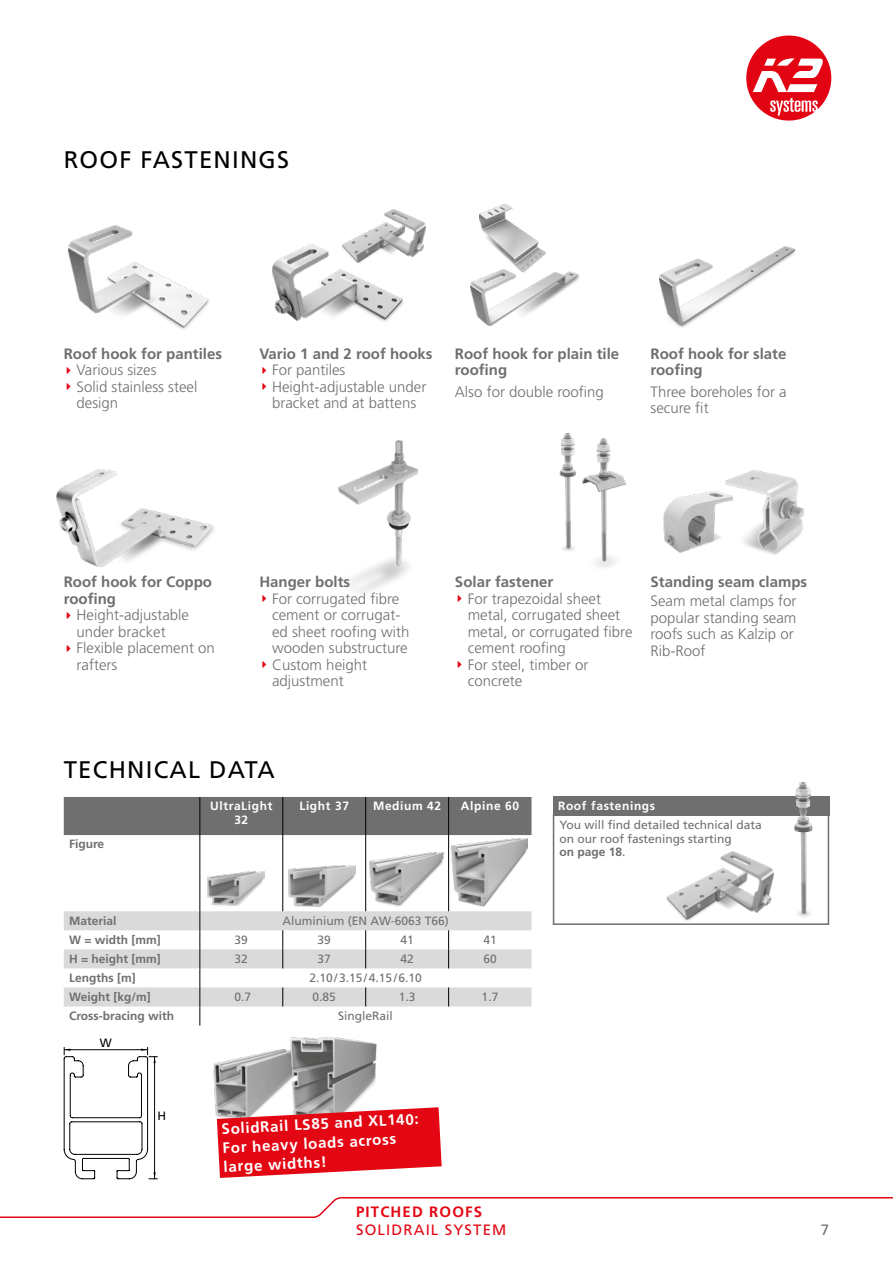
<style>
.page{position:relative;width:893px;height:1263px;background:#fff}
.page>*{position:absolute;margin:0;border:0;box-sizing:border-box;transform-origin:0 0}
.t1{font:24px "Frutiger LT Std";letter-spacing:.05em;color:#000}
.t2{font:300 15px/16.5px "Frutiger LT Std";color:#706f6f}
.t3{font:700 15px/16.5px "Frutiger LT Std";color:#706f6f}
.t4{font:700 15px/19px "Frutiger LT Std";color:#fff}
.t5{font:15px "Frutiger LT Std";letter-spacing:.075em;color:#e30613}
.t6{font:700 15px "Frutiger LT Std";letter-spacing:.075em;color:#e30613}
.t7{font:15px "Frutiger LT Std";color:#706f6f}
.t8{font:12px/13.5px "Frutiger LT Std";color:#706f6f}
.t9{font:700 12px "Frutiger LT Std";color:#706f6f}
.t10{font:700 12px/13.5px "Frutiger LT Std";letter-spacing:.05em;color:#fff;text-align:center}
.t11{font:12px "Frutiger LT Std";color:#000}
.s1{font-weight:700}
</style>
<div class="page">
<svg style="left:0;top:1197px;width:893px;height:21px"></svg>
<div style="left:64px;top:797px;width:467px;height:38px;background:#706f6f"></div>
<hr style="left:200px;top:835px;width:1px;height:76px;background:#000">
<hr style="left:283px;top:835px;width:1px;height:76px;background:#000">
<hr style="left:365px;top:835px;width:1px;height:76px;background:#000">
<hr style="left:448px;top:835px;width:1px;height:76px;background:#000">
<svg style="left:64px;top:911px;width:467px;height:114px"></svg>
<hr style="left:200px;top:797px;width:1px;height:38px;background:#000">
<hr style="left:283px;top:797px;width:1px;height:38px;background:#000">
<hr style="left:365px;top:797px;width:1px;height:38px;background:#000">
<hr style="left:448px;top:797px;width:1px;height:38px;background:#000">
<img style="left:207px;top:871px;width:58px;height:36px">
<img style="left:288px;top:865px;width:67px;height:42px">
<img style="left:370px;top:852px;width:75px;height:55px">
<img style="left:452px;top:839px;width:75px;height:68px">
<img style="left:214px;top:1049px;width:76px;height:72px">
<img style="left:290px;top:1037px;width:87px;height:70px">
<svg style="left:217px;top:1107px;width:225px;height:71px;background:#e32e38"></svg>
<svg style="left:64px;top:1047px;width:93px;height:132px"></svg>
<img style="left:337px;top:440px;width:81px;height:154px">
<img style="left:68px;top:226px;width:141px;height:103px">
<img style="left:343px;top:209px;width:83px;height:49px">
<img style="left:272px;top:244px;width:134px;height:78px">
<img style="left:480px;top:204px;width:66px;height:66px">
<img style="left:471px;top:270px;width:109px;height:55px">
<img style="left:659px;top:247px;width:137px;height:81px">
<img style="left:57px;top:469px;width:157px;height:98px">
<img style="left:582px;top:438px;width:44px;height:129px">
<img style="left:559px;top:433px;width:17px;height:118px">
<img style="left:726px;top:471px;width:78px;height:84px">
<img style="left:664px;top:492px;width:68px;height:61px">
<svg style="left:746px;top:36px;width:85px;height:85px"></svg>
<div style="left:553px;top:797px;width:276px;height:19px;background:#706f6f"></div>
<div style="left:553px;top:814px;width:276px;height:111px;border:2px solid #706f6f"></div>
<img style="left:794px;top:783px;width:21px;height:134px">
<img style="left:666px;top:852px;width:107px;height:69px">
<h1 class="t1" style="left:64px;top:146px;width:227px">ROOF FASTENINGS</h1>
<p class="t3" style="left:64px;top:345px;width:160px">Roof hook for pantiles</p>
<p class="t2" style="left:77px;top:362px;width:122px">Various sizes<br>Solid stainless steel design</p>
<p class="t3" style="left:259px;top:345px;width:175px">Vario 1 and 2 roof hooks</p>
<p class="t2" style="left:272px;top:362px;width:156px">For pantiles<br>Height-adjustable under bracket and at battens</p>
<p class="t3" style="left:455px;top:345px;width:166px">Roof hook for plain tile roofing</p>
<p class="t2" style="left:455px;top:384px;width:150px">Also for double roofing</p>
<p class="t3" style="left:651px;top:345px;width:137px">Roof hook for slate roofing</p>
<p class="t2" style="left:651px;top:384px;width:138px">Three boreholes for a secure fit</p>
<p class="t3" style="left:64px;top:574px;width:150px">Roof hook for Coppo roofing</p>
<p class="t2" style="left:77px;top:607px;width:140px">Height-adjustable under bracket<br>Flexible placement on rafters</p>
<p class="t3" style="left:259px;top:574px;width:92px">Hanger bolts</p>
<p class="t2" style="left:272px;top:591px;width:139px">For corrugated fibre cement or corrugat&shy;ed sheet roofing with wooden substructure<br>Custom height adjustment</p>
<p class="t3" style="left:455px;top:574px;width:100px">Solar fastener</p>
<p class="t2" style="left:468px;top:591px;width:166px">For trapezoidal sheet metal, corrugated sheet metal, or corrugated fibre cement roofing<br>For steel, timber or concrete</p>
<p class="t3" style="left:651px;top:574px;width:158px">Standing seam clamps</p>
<p class="t2" style="left:651px;top:593px;width:147px">Seam metal clamps for popular standing seam roofs such as Kalzip or<br>Rib-Roof</p>
<h1 class="t1" style="left:64px;top:755px;width:213px">TECHNICAL DATA</h1>
<p class="t10" style="left:210px;top:799px;width:64px">UltraLight<br>32</p>
<p class="t10" style="left:299px;top:799px;width:51px">Light 37</p>
<p class="t10" style="left:373px;top:799px;width:70px">Medium 42</p>
<p class="t10" style="left:461px;top:799px;width:60px">Alpine 60</p>
<p class="t9" style="left:69px;top:837px;width:37px">Figure</p>
<p class="t9" style="left:69px;top:913px;width:49px">Material</p>
<p class="t8" style="left:283px;top:914px;width:168px">Aluminium (EN AW-6063 T66)</p>
<p class="t9" style="left:69px;top:932px;width:93px">W = width [mm]</p>
<p class="t8" style="left:235px;top:933px;width:15px">39</p>
<p class="t8" style="left:318px;top:933px;width:15px">39</p>
<p class="t8" style="left:400px;top:933px;width:15px">41</p>
<p class="t8" style="left:483px;top:933px;width:15px">41</p>
<p class="t9" style="left:69px;top:951px;width:93px">H = height [mm]</p>
<p class="t8" style="left:235px;top:952px;width:15px">32</p>
<p class="t8" style="left:317px;top:952px;width:15px">37</p>
<p class="t8" style="left:400px;top:952px;width:15px">42</p>
<p class="t8" style="left:483px;top:952px;width:15px">60</p>
<p class="t9" style="left:69px;top:970px;width:68px">Lengths [m]</p>
<p class="t8" style="left:309px;top:971px;width:114px">2.10/3.15/4.15/6.10</p>
<p class="t9" style="left:69px;top:989px;width:83px">Weight [kg/m]</p>
<p class="t8" style="left:235px;top:990px;width:18px">0.7</p>
<p class="t8" style="left:312px;top:990px;width:25px">0.85</p>
<p class="t8" style="left:399px;top:990px;width:18px">1.3</p>
<p class="t8" style="left:482px;top:990px;width:18px">1.7</p>
<p class="t9" style="left:69px;top:1008px;width:107px">Cross-bracing with</p>
<p class="t8" style="left:338px;top:1009px;width:56px">SingleRail</p>
<p class="t11" style="left:100px;top:1036px;width:13px">W</p>
<p class="t11" style="left:157px;top:1108px;width:10px">H</p>
<p class="t4" style="left:221px;top:1119px;width:199px;rotate:-3deg">SolidRail LS85 and XL140:<br>For heavy loads across large widths!</p>
<p class="t6" style="left:356px;top:1203px;width:128px">PITCHED ROOFS</p>
<p class="t5" style="left:356px;top:1221px;width:152px">SOLIDRAIL SYSTEM</p>
<p class="t10" style="left:558px;top:799px;width:99px">Roof fastenings</p>
<p class="t8" style="left:560px;top:818px;width:204px">You will find detailed technical data on our roof fastenings starting<br><span class="s1">on page 18</span>.</p>
<p class="t7" style="left:821px;top:1221px;width:10px">7</p>
</div>
